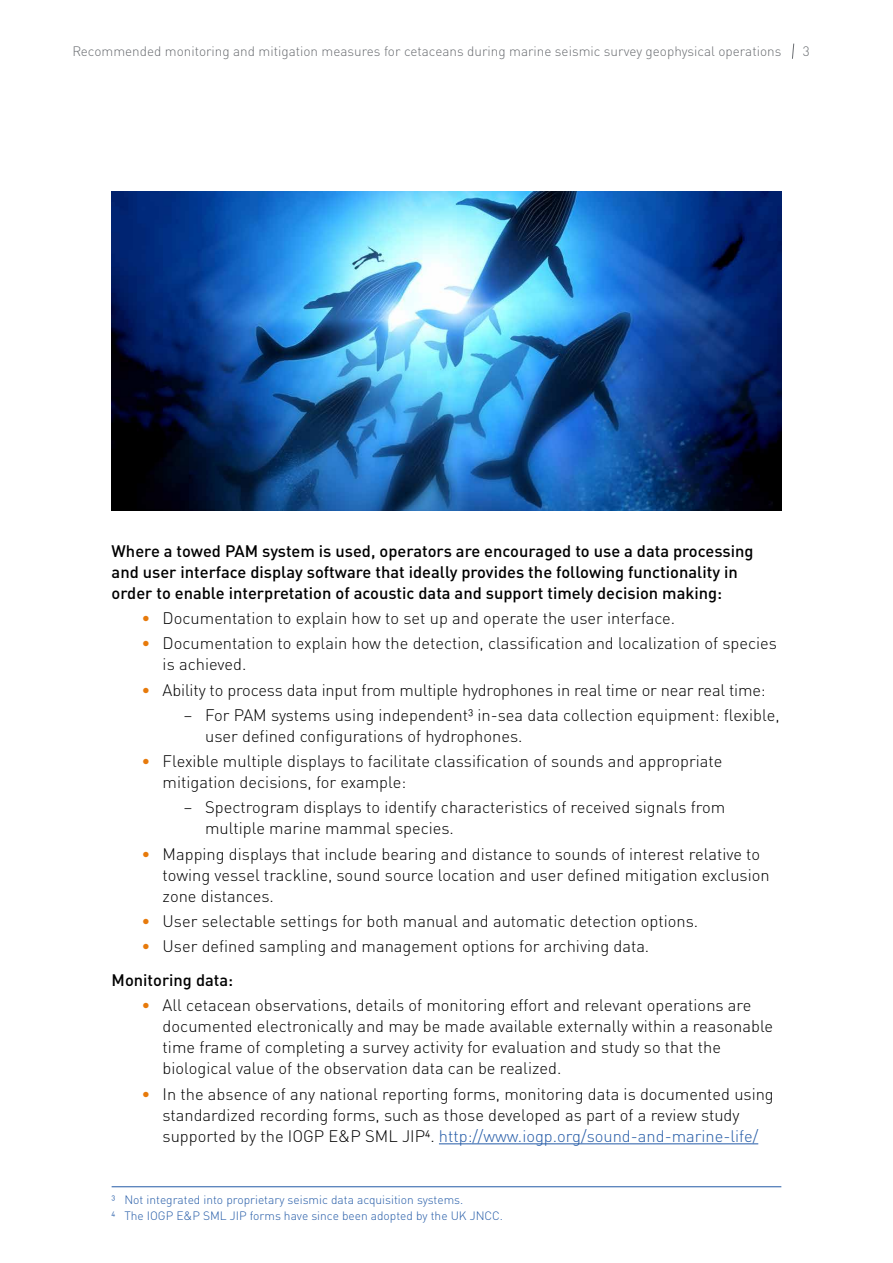
<style>
.page{position:relative;width:893px;height:1263px;background:#fff}
.page>*{position:absolute;margin:0;border:0;box-sizing:border-box;transform-origin:0 0}
.t1{font:300 16.5px/21px "DIN Pro";color:#000}
.t2{font:500 16.5px/21px "DIN Pro";color:#000}
.t3{font:300 13.5px "DIN Pro";color:#6a6d71}
.t4{font:300 12px/16.5px "DIN Pro";color:#245ba7}
.s1{color:#e77a0b}
.s2{font-weight:500}
.s3{color:#245ba7}
</style>
<div class="page">
<hr style="left:439px;top:1143px;width:319px;height:1px;background:#245ba7">
<hr style="left:112px;top:1186px;width:669px;height:1px;background:#245ba7">
<img style="left:112px;top:191px;width:669px;height:319px">
<svg style="left:792px;top:43px;width:2px;height:16px"></svg>
<p class="t3" style="left:72px;top:41px;width:710px">Recommended monitoring and mitigation measures for cetaceans during marine seismic survey geophysical operations</p>
<p class="t3" style="left:803px;top:41px;width:8px">3</p>
<p class="t2" style="left:112px;top:539px;width:643px">Where a towed PAM system is used, operators are encouraged to use a data processing and user interface display software that ideally provides the following functionality in order to enable interpretation of acoustic data and support timely decision making:</p>
<p class="t1" style="left:141px;top:606px;width:535px"><span class="s1">•</span> Documentation to explain how to set up and operate the user interface.</p>
<p class="t1" style="left:163px;top:631px;width:616px;text-indent:-21px"><span class="s1">•</span> Documentation to explain how the detection, classification and localization of species is achieved.</p>
<p class="t1" style="left:141px;top:678px;width:626px"><span class="s1">•</span> Ability to process data input from multiple hydrophones in real time or near real time:</p>
<p class="t1" style="left:205px;top:703px;width:576px;text-indent:-21px">– For PAM systems using independent3 in-sea data collection equipment: flexible, user defined configurations of hydrophones.</p>
<p class="t1" style="left:163px;top:749px;width:561px;text-indent:-21px"><span class="s1">•</span> Flexible multiple displays to facilitate classification of sounds and appropriate mitigation decisions, for example:</p>
<p class="t1" style="left:205px;top:795px;width:522px;text-indent:-21px">– Spectrogram displays to identify characteristics of received signals from multiple marine mammal species.</p>
<p class="t1" style="left:163px;top:842px;width:609px;text-indent:-21px"><span class="s1">•</span> Mapping displays that include bearing and distance to sounds of interest relative to towing vessel trackline, sound source location and user defined mitigation exclusion zone distances.</p>
<p class="t1" style="left:141px;top:909px;width:558px"><span class="s1">•</span> User selectable settings for both manual and automatic detection options.</p>
<p class="t1" style="left:112px;top:928px;width:539px;line-height:33.8px;text-indent:30px"><span class="s1">•</span> User defined sampling and management options for archiving data.<br><span class="s2">Monitoring data:</span></p>
<p class="t1" style="left:163px;top:993px;width:612px;text-indent:-21px"><span class="s1">•</span> All cetacean observations, details of monitoring effort and relevant operations are documented electronically and may be made available externally within a reasonable time frame of completing a survey activity for evaluation and study so that the biological value of the observation data can be realized.</p>
<p class="t1" style="left:163px;top:1081px;width:613px;text-indent:-21px"><span class="s1">•</span> In the absence of any national reporting forms, monitoring data is documented using standardized recording forms, such as those developed as part of a review study supported by the IOGP E&amp;P SML JIP4. <span class="s3">http://www.iogp.org/sound-and-marine-life/</span></p>
<p class="t4" style="left:112px;top:1190px;width:393px">3 Not integrated into proprietary seismic data acquisition systems.<br>4 The IOGP E&amp;P SML JIP forms have since been adopted by the UK JNCC.</p>
</div>
